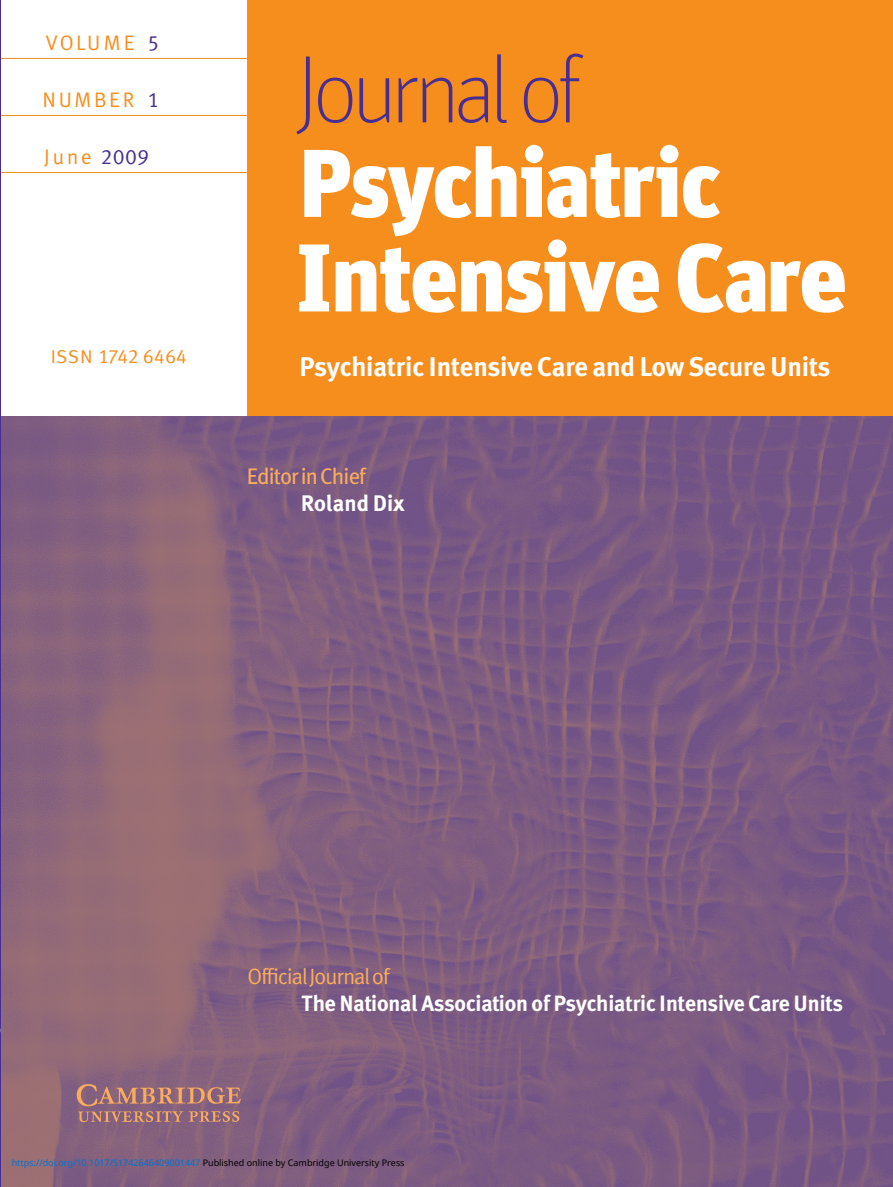
<style>
.page{position:relative;width:893px;height:1187px;background:#fff}
.page>*{position:absolute;margin:0;border:0;box-sizing:border-box;transform-origin:0 0}
.t1{font:700 27px "Meta Plus";letter-spacing:-.005em;color:#fff}
.t2{font:22.5px "Meta";letter-spacing:-.04em;color:#faac5e}
.t3{font:700 22.5px "Meta Plus";color:#fff}
.t4{font:700 22.2px "Meta Plus";letter-spacing:-.005em;color:#fff}
.t5{font:22.2px "Meta Plus Normal";letter-spacing:-.04em;color:#faac5e}
.t6{font:21px "Meta Plus Normal";letter-spacing:.135em;color:#f68e1e}
.t7{font:19.5px "Meta Plus Normal Caps";letter-spacing:.01em;color:#f68e1e}
.t8{font:9px "Noto Sans";color:#0172cf}
.s1{font-family:"Meta Plus Normal Caps";color:#482e92}
.s2{font-size:18.6px}
.s3{color:#000}
</style>
<div class="page">
<div style="left:247px;top:0;width:646px;height:417px;background:#f68e1e"></div>
<img style="left:1px;top:417px;width:892px;height:769px">
<img style="left:76px;top:1084px;width:166px;height:38px">
<hr style="left:1px;top:58px;width:247px;height:1px;background:#f68e1e">
<hr style="left:1px;top:115px;width:247px;height:1px;background:#f68e1e">
<hr style="left:1px;top:172px;width:247px;height:1px;background:#f68e1e">
<hr style="left:0;top:0;width:1px;height:1186px;background:#482e92">
<img style="left:0;top:1018px;width:5px;height:107px">
<svg style="left:299px;top:145px;width:546px;height:168px"></svg>
<svg style="left:296px;top:54px;width:287px;height:80px"></svg>
<h3 class="t6" style="left:46px;top:34px;width:115px">VOLUME <span class="s1">5</span></h3>
<h3 class="t6" style="left:43px;top:91px;width:118px">NUMBER <span class="s1">1</span></h3>
<h3 class="t6" style="left:44px;top:148px;width:106px">June <span class="s1">2009</span></h3>
<h3 class="t7" style="left:51px;top:344px;width:138px"><span class="s2">ISSN</span> 1742 6464</h3>
<h1 class="t1" style="left:299px;top:356px;width:533px">Psychiatric Intensive Care and Low Secure Units</h1>
<h2 class="t2" style="left:247px;top:467px;width:120px">Editor in Chief</h2>
<h2 class="t3" style="left:301px;top:494px;width:105px">Roland Dix</h2>
<h3 class="t5" style="left:247px;top:968px;width:144px">Official Journal of</h3>
<h3 class="t4" style="left:301px;top:994px;width:543px">The National Association of Psychiatric Intensive Care Units</h3>
<p class="t8" style="left:12px;top:1155px;width:394px">https://doi.org/10.1017/S1742646409001447 <span class="s3">Published online by Cambridge University Press</span></p>
</div>
